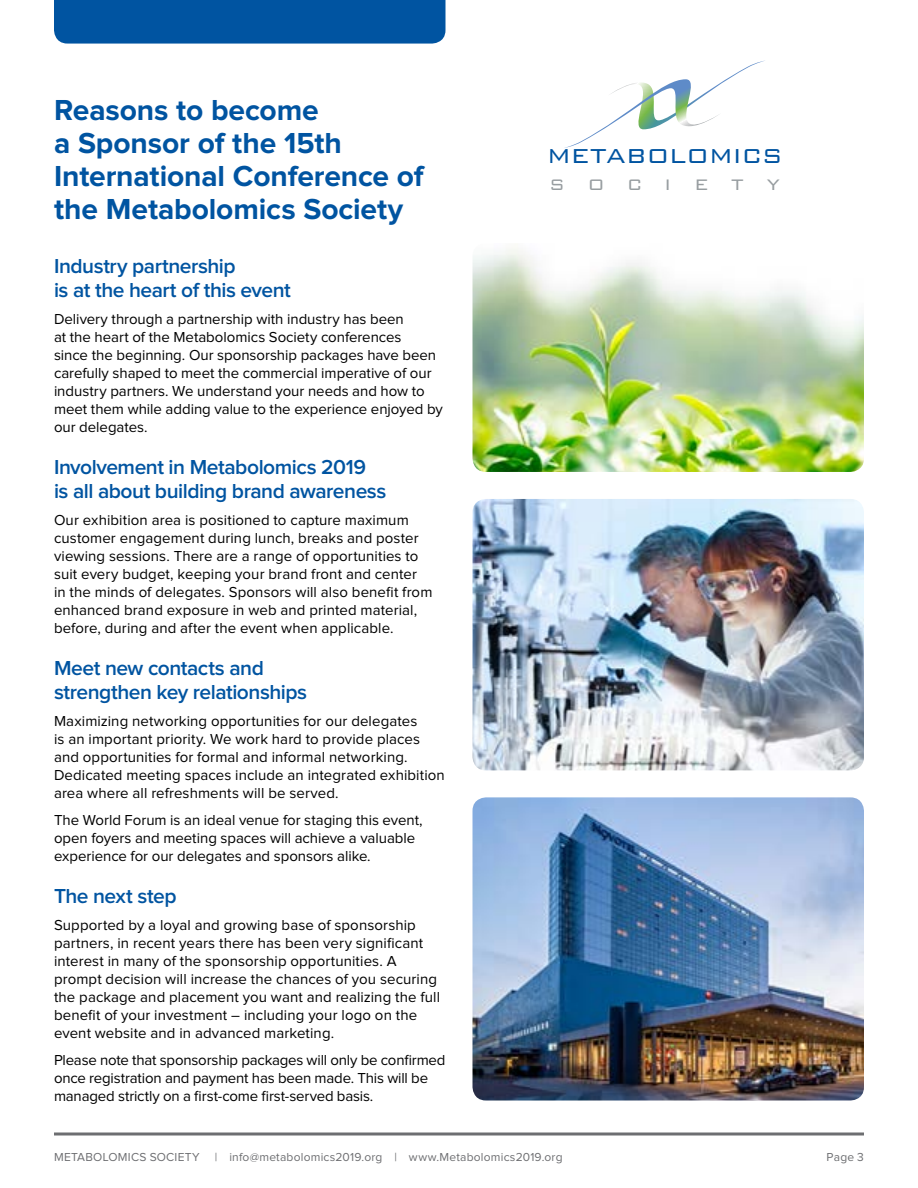
<style>
.page{position:relative;width:918px;height:1188px;background:#fff}
.page>*{position:absolute;margin:0;border:0;box-sizing:border-box;transform-origin:0 0}
.t1{font:700 30px/33px "Proxima Nova";letter-spacing:-.005em;color:#0054a1}
.t2{font:300 27px "Bank Gothic BT";letter-spacing:-.025em;color:#0054a1}
.t3{font:600 21px/24px "Proxima Nova";letter-spacing:-.02em;color:#0054a1}
.t4{font:300 20.4px "Bank Gothic BT";letter-spacing:1.09em;color:#979da0}
.t5{font:15px/18px "Proxima Nova";letter-spacing:.005em;color:#000}
.t6{font:15px/18px "Proxima Nova";letter-spacing:-.015em;color:#000}
.t7{font:12px "Proxima Nova";letter-spacing:.015em;color:#6d6e71}
</style>
<div class="page">
<svg style="left:54px;top:1132px;width:810px;height:4px;background:#919294"></svg>
<img style="left:472px;top:248px;width:392px;height:224px">
<img style="left:472px;top:499px;width:392px;height:271px">
<img style="left:472px;top:797px;width:392px;height:304px">
<svg style="left:564px;top:60px;width:201px;height:88px"></svg>
<div style="left:54px;top:0;width:392px;height:44px;background:#0054a1"></div>
<h1 class="t1" style="left:54px;top:95px;width:371px">Reasons to become<br>a Sponsor of the 15th<br>International Conference of the Metabolomics Society</h1>
<h3 class="t3" style="left:54px;top:254px;width:238px">Industry partnership<br>is at the heart of this event</h3>
<p class="t5" style="left:54px;top:310px;width:390px">Delivery through a partnership with industry has been<br>at the heart of the Metabolomics Society conferences<br>since the beginning. Our sponsorship packages have been carefully shaped to meet the commercial imperative of our industry partners. We understand your needs and how to meet them while adding value to the experience enjoyed by our delegates.</p>
<h3 class="t3" style="left:54px;top:455px;width:334px">Involvement in Metabolomics 2019<br>is all about building brand awareness</h3>
<p class="t5" style="left:54px;top:511px;width:380px">Our exhibition area is positioned to capture maximum customer engagement during lunch, breaks and poster viewing sessions. There are a range of opportunities to suit every budget, keeping your brand front and center in the minds of delegates. Sponsors will also benefit from enhanced brand exposure in web and printed material, before, during and after the event when applicable.</p>
<h3 class="t3" style="left:54px;top:656px;width:255px">Meet new contacts and strengthen key relationships</h3>
<p class="t5" style="left:54px;top:712px;width:392px">Maximizing networking opportunities for our delegates<br>is an important priority. We work hard to provide places and opportunities for formal and informal networking.<br>Dedicated meeting spaces include an integrated exhibition area where all refreshments will be served.</p>
<p class="t5" style="left:54px;top:811px;width:370px">The World Forum is an ideal venue for staging this event, open foyers and meeting spaces will achieve a valuable experience for our delegates and sponsors alike.</p>
<h3 class="t3" style="left:54px;top:884px;width:124px">The next step</h3>
<p class="t5" style="left:54px;top:916px;width:388px">Supported by a loyal and growing base of sponsorship partners, in recent years there has been very significant interest in many of the sponsorship opportunities. A prompt decision will increase the chances of you securing the package and placement you want and realizing the full benefit of your investment – including your logo on the event website and in advanced marketing.</p>
<p class="t6" style="left:54px;top:1051px;width:393px">Please note that sponsorship packages will only be confirmed once registration and payment has been made. This will be managed strictly on a first-come first-served basis.</p>
<h2 class="t2" style="left:547px;top:142px;width:238px">METABOLOMICS</h2>
<h3 class="t4" style="left:549px;top:174px;width:233px">SOCIETY</h3>
<p class="t7" style="left:54px;top:1150px;width:147px">METABOLOMICS SOCIETY</p>
<p class="t7" style="left:215px;top:1150px;width:349px">| info@metabolomics2019.org | www.Metabolomics2019.org</p>
<p class="t7" style="left:827px;top:1150px;width:39px">Page 3</p>
</div>
